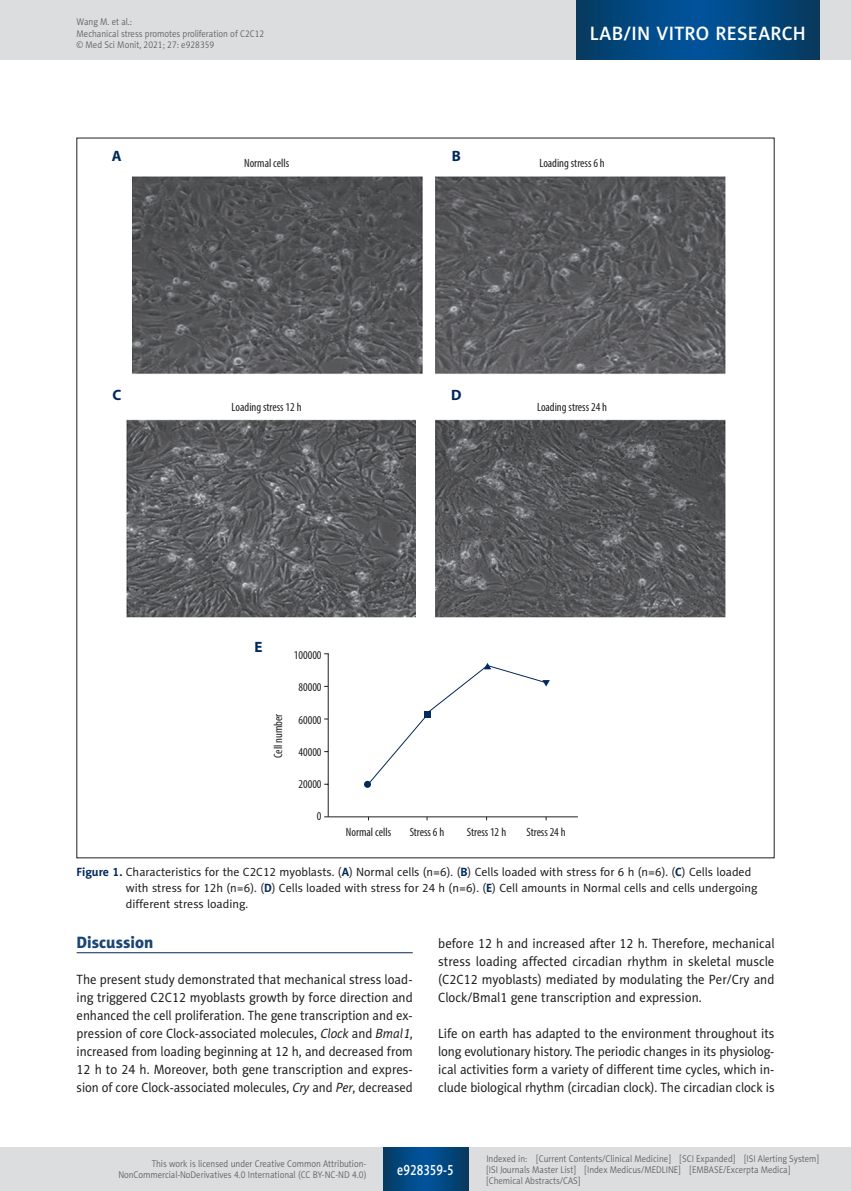
<style>
.page{position:relative;width:851px;height:1191px;background:#fff}
.page>*{position:absolute;margin:0;border:0;box-sizing:border-box;transform-origin:0 0}
.t1{font:19.5px "Naomi Sans EFN Medium";letter-spacing:.015em;color:#fff}
.MSM_Headline_1{font:16.5px "Naomi Sans EFN Heavy";color:#1a4574}
.t2{font:15px "Naomi Sans EFN Medium";color:#fff;scale:.8 1}
.t3{font:700 15px "Myriad Pro";color:#00295c}
.MSM_Body{font:13.5px/18px "Naomi Sans EFN";letter-spacing:-.005em;color:#231f20;text-align:justify;scale:.95 1}
.MSM_Rycina_tytul{font:12px/15.8px "Naomi Sans EFN";color:#231f20}
.t4{font:condensed 12px "Myriad Pro";color:#231f20}
.t5{font:9.75px/11.2px "Naomi Sans EFN Light";color:#57585a;scale:.9 1}
.s1{font-weight:700;color:#00295c}
.s2{font-style:italic}
</style>
<div class="page">
<hr style="left:77px;top:952px;width:335px;height:1px;background:#00295c">
<img style="left:132px;top:176px;width:290px;height:198px">
<img style="left:435px;top:176px;width:290px;height:198px">
<img style="left:435px;top:420px;width:290px;height:198px">
<img style="left:126px;top:420px;width:289px;height:198px">
<hr style="left:324px;top:816px;width:253px;height:1px;background:#231f20">
<hr style="left:328px;top:653px;width:1px;height:164px;background:#231f20">
<div style="left:364px;top:781px;width:7px;height:7px;background:#00295c;border-radius:50%"></div>
<svg style="left:368px;top:663px;width:181px;height:121px"></svg>
<div style="left:0;top:1148px;width:850px;height:43px;background:#dcdddf"></div>
<svg style="left:383px;top:1147px;width:85px;height:43px;background:#02477e"></svg>
<div style="left:0;top:0;width:850px;height:60px;background:#dcdddf"></div>
<svg style="left:576px;top:0;width:243px;height:60px;background:#02477e"></svg>
<p class="t5" style="left:77px;top:16px;width:210px">Wang M. et al.:<br>Mechanical stress promotes proliferation of C2C12 © Med Sci Monit, 2021; 27: e928359</p>
<h1 class="t1" style="left:589px;top:22px;width:217px">LAB/IN VITRO RESEARCH</h1>
<p class="t3" style="left:112px;top:147px;width:11px">A</p>
<p class="t3" style="left:112px;top:385px;width:10px">C</p>
<p class="t3" style="left:451px;top:147px;width:11px">B</p>
<p class="t4" style="left:244px;top:156px;width:47px">Normal cells</p>
<p class="t4" style="left:539px;top:156px;width:67px">Loading stress 6 h</p>
<p class="t3" style="left:451px;top:385px;width:12px">D</p>
<p class="t4" style="left:231px;top:400px;width:71px">Loading stress 12 h</p>
<p class="t4" style="left:537px;top:400px;width:71px">Loading stress 24 h</p>
<p class="t3" style="left:254px;top:637px;width:10px">E</p>
<p class="t4" style="left:271px;top:758px;width:46px;rotate:-90deg">Cell number</p>
<p class="t4" style="left:294px;top:648px;width:29px">100000</p>
<p class="t4" style="left:298px;top:680px;width:25px">80000</p>
<p class="t4" style="left:298px;top:712px;width:25px">60000</p>
<p class="t4" style="left:298px;top:744px;width:25px">40000</p>
<p class="t4" style="left:298px;top:777px;width:25px">20000</p>
<p class="t4" style="left:317px;top:809px;width:6px">0</p>
<p class="t4" style="left:346px;top:825px;width:47px">Normal cells</p>
<p class="t4" style="left:409px;top:825px;width:36px">Stress 6 h</p>
<p class="t4" style="left:467px;top:825px;width:41px">Stress 12 h</p>
<p class="t4" style="left:526px;top:825px;width:41px">Stress 24 h</p>
<p class="MSM_Rycina_tytul" style="left:126px;top:864px;width:633px;text-indent:-49px"><span class="s1">Figure 1.</span> Characteristics for the C2C12 myoblasts. (<span class="s1">A</span>) Normal cells (n=6). (<span class="s1">B</span>) Cells loaded with stress for 6 h (n=6). (<span class="s1">C</span>) Cells loaded with stress for 12h (n=6). (<span class="s1">D</span>) Cells loaded with stress for 24 h (n=6). (<span class="s1">E</span>) Cell amounts in Normal cells and cells undergoing different stress loading.</p>
<p class="MSM_Headline_1" style="left:77px;top:932px;width:78px">Discussion</p>
<p class="MSM_Body" style="left:77px;top:970px;width:355px">The present study demonstrated that mechanical stress load&shy;ing triggered C2C12 myoblasts growth by force direction and enhanced the cell proliferation. The gene transcription and ex&shy;pression of core Clock-associated molecules, <span class="s2">Clock</span> and <span class="s2">Bmal1</span>, increased from loading beginning at 12 h, and decreased from 12 h to 24 h. Moreover, both gene transcription and expres&shy;sion of core Clock-associated molecules, <span class="s2">Cry</span> and <span class="s2">Per</span>, decreased</p>
<p class="MSM_Body" style="left:438px;top:934px;width:355px">before 12 h and increased after 12 h. Therefore, mechanical stress loading affected circadian rhythm in skeletal muscle (C2C12 myoblasts) mediated by modulating the Per/Cry and Clock/Bmal1 gene transcription and expression.</p>
<p class="MSM_Body" style="left:438px;top:1024px;width:355px">Life on earth has adapted to the environment throughout its long evolutionary history. The periodic changes in its physiolog&shy;ical activities form a variety of different time cycles, which in&shy;clude biological rhythm (circadian clock). The circadian clock is</p>
<p class="t5" style="left:118px;top:1158px;width:277px;text-align:right">This work is licensed under Creative Common Attribution-<br>NonCommercial-NoDerivatives 4.0 International (CC BY-NC-ND 4.0)</p>
<p class="t2" style="left:397px;top:1160px;width:72px">e928359-5</p>
<p class="t5" style="left:486px;top:1152px;width:371px">Indexed in: [Current Contents/Clinical Medicine] [SCI Expanded] [ISI Alerting System] [ISI Journals Master List] [Index Medicus/MEDLINE] [EMBASE/Excerpta Medica] [Chemical Abstracts/CAS]</p>
</div>
